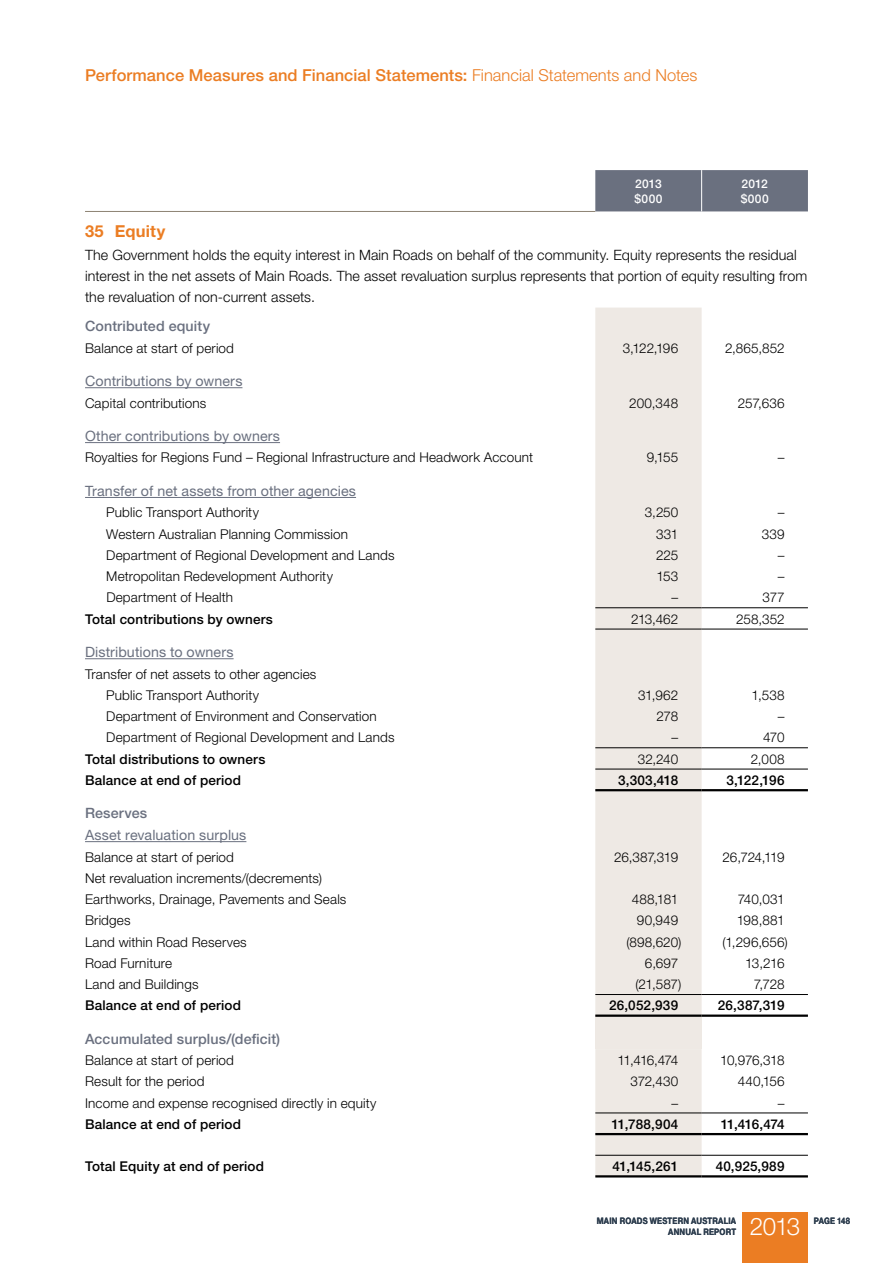
<style>
.page{position:relative;width:893px;height:1263px;background:#fff}
.page>*{position:absolute;margin:0;border:0;box-sizing:border-box;transform-origin:0 0}
.t1{font:300 24.15px "Helvetica Neue";color:#fff}
.t2{font:500 16.5px "Helvetica Neue";letter-spacing:.005em;color:#eb7d23}
.t3{font:700 16.5px "Helvetica Neue";color:#eb7d23}
.t4{font:300 14.25px/21px "Helvetica Neue";letter-spacing:.01em;color:#000}
.t5{font:14.25px "Helvetica Neue";letter-spacing:.005em;color:#6a707f}
.t6{font:500 14.25px "Helvetica Neue";letter-spacing:.01em;color:#6a707f}
.t7{font:300 13.5px/21.3px "Helvetica Neue";letter-spacing:.01em;color:#000}
.t8{font:500 13.5px "Helvetica Neue";letter-spacing:.01em;color:#000}
.t9{font:500 12px/15px "Helvetica Neue";letter-spacing:.02em;color:#fff}
.t10{font:700 9px "Helvetica Neue";letter-spacing:.03em;color:#2e3e4f;scale:.85 1}
.s1{font-weight:300}
</style>
<div class="page">
<div style="left:595px;top:170px;width:213px;height:41px;background:#6a707f"></div>
<div style="left:595px;top:308px;width:107px;height:867px;background:#eee9e4"></div>
<div style="left:595px;top:1016px;width:107px;height:33px;background:#eee9e4"></div>
<hr style="left:595px;top:789px;width:107px;height:2px;background:#000">
<hr style="left:702px;top:789px;width:106px;height:2px;background:#000">
<hr style="left:701px;top:170px;width:1px;height:41px;background:#fff">
<hr style="left:595px;top:769px;width:107px;height:1px;background:#000">
<hr style="left:702px;top:769px;width:106px;height:1px;background:#000">
<hr style="left:595px;top:1175px;width:107px;height:2px;background:#000">
<hr style="left:702px;top:1175px;width:106px;height:2px;background:#000">
<hr style="left:595px;top:607px;width:107px;height:1px;background:#000">
<hr style="left:702px;top:607px;width:106px;height:1px;background:#000">
<hr style="left:595px;top:747px;width:107px;height:1px;background:#000">
<hr style="left:702px;top:747px;width:106px;height:1px;background:#000">
<hr style="left:85px;top:211px;width:510px;height:1px;background:#8c8273">
<hr style="left:595px;top:1155px;width:107px;height:1px;background:#000">
<hr style="left:702px;top:1155px;width:106px;height:1px;background:#000">
<hr style="left:595px;top:1133px;width:107px;height:2px;background:#000">
<hr style="left:702px;top:1133px;width:106px;height:2px;background:#000">
<hr style="left:595px;top:1112px;width:107px;height:1px;background:#000">
<hr style="left:702px;top:1112px;width:106px;height:1px;background:#000">
<hr style="left:595px;top:629px;width:107px;height:1px;background:#000">
<hr style="left:702px;top:629px;width:106px;height:1px;background:#000">
<hr style="left:595px;top:1014px;width:107px;height:3px;background:#000">
<hr style="left:702px;top:1014px;width:106px;height:3px;background:#000">
<hr style="left:595px;top:994px;width:107px;height:1px;background:#000">
<hr style="left:702px;top:994px;width:106px;height:1px;background:#000">
<hr style="left:85px;top:387px;width:157px;height:1px;background:#6a707f">
<hr style="left:85px;top:442px;width:195px;height:1px;background:#6a707f">
<hr style="left:85px;top:497px;width:271px;height:1px;background:#6a707f">
<hr style="left:85px;top:658px;width:149px;height:1px;background:#6a707f">
<hr style="left:85px;top:841px;width:161px;height:1px;background:#6a707f">
<div style="left:742px;top:1212px;width:66px;height:51px;background:#eb7d23"></div>
<p class="t2" style="left:85px;top:65px;width:614px">Performance Measures and Financial Statements: <span class="s1">Financial Statements and Notes</span></p>
<p class="t9" style="left:635px;top:176px;width:29px">2013 $000</p>
<p class="t9" style="left:741px;top:176px;width:29px">2012 $000</p>
<p class="t3" style="left:85px;top:221px;width:82px">35 EQUITY</p>
<p class="t4" style="left:85px;top:244px;width:724px">The Government holds the equity interest in Main Roads on behalf of the community. Equity represents the residual interest in the net assets of Main Roads. The asset revaluation surplus represents that portion of equity resulting from the revaluation of non-current assets.</p>
<p class="t6" style="left:85px;top:318px;width:127px">Contributed equity</p>
<p class="t7" style="left:85px;top:337px;width:150px">Balance at start of period</p>
<p class="t7" style="left:623px;top:337px;width:57px">3,122,196</p>
<p class="t7" style="left:725px;top:337px;width:61px">2,865,852</p>
<p class="t5" style="left:85px;top:373px;width:159px">Contributions by owners</p>
<p class="t7" style="left:85px;top:392px;width:123px">Capital contributions</p>
<p class="t7" style="left:629px;top:392px;width:50px">200,348</p>
<p class="t7" style="left:738px;top:392px;width:48px">257,636</p>
<p class="t5" style="left:85px;top:428px;width:196px">Other contributions by owners</p>
<p class="t7" style="left:85px;top:447px;width:449px">Royalties for Regions Fund – Regional Infrastructure and Headwork Account</p>
<p class="t7" style="left:647px;top:447px;width:33px">9,155</p>
<p class="t7" style="left:778px;top:447px;width:8px">–</p>
<p class="t5" style="left:85px;top:482px;width:272px">Transfer of net assets from other agencies</p>
<p class="t7" style="left:106px;top:502px;width:154px">Public Transport Authority</p>
<p class="t7" style="left:645px;top:502px;width:35px">3,250</p>
<p class="t7" style="left:778px;top:502px;width:8px">–</p>
<p class="t7" style="left:106px;top:523px;width:243px">Western Australian Planning Commission</p>
<p class="t7" style="left:656px;top:523px;width:24px">331</p>
<p class="t7" style="left:762px;top:523px;width:24px">339</p>
<p class="t7" style="left:106px;top:544px;width:290px">Department of Regional Development and Lands</p>
<p class="t7" style="left:656px;top:544px;width:24px">225</p>
<p class="t7" style="left:778px;top:544px;width:8px">–</p>
<p class="t7" style="left:106px;top:565px;width:228px">Metropolitan Redevelopment Authority</p>
<p class="t7" style="left:656px;top:565px;width:23px">153</p>
<p class="t7" style="left:778px;top:565px;width:8px">–</p>
<p class="t7" style="left:106px;top:587px;width:128px">Department of Health</p>
<p class="t7" style="left:671px;top:587px;width:8px">–</p>
<p class="t7" style="left:762px;top:587px;width:24px">377</p>
<p class="t8" style="left:85px;top:611px;width:189px">Total contributions by owners</p>
<p class="t7" style="left:631px;top:608px;width:49px">213,462</p>
<p class="t7" style="left:736px;top:608px;width:50px">258,352</p>
<p class="t5" style="left:85px;top:644px;width:150px">Distributions to owners</p>
<p class="t7" style="left:106px;top:663px;width:212px;text-indent:-21px">Transfer of net assets to other agencies<br>Public Transport Authority</p>
<p class="t7" style="left:638px;top:684px;width:41px">31,962</p>
<p class="t7" style="left:752px;top:684px;width:34px">1,538</p>
<p class="t7" style="left:106px;top:705px;width:272px">Department of Environment and Conservation</p>
<p class="t7" style="left:656px;top:705px;width:23px">278</p>
<p class="t7" style="left:778px;top:705px;width:8px">–</p>
<p class="t7" style="left:106px;top:727px;width:290px">Department of Regional Development and Lands</p>
<p class="t7" style="left:671px;top:727px;width:8px">–</p>
<p class="t7" style="left:763px;top:727px;width:23px">470</p>
<p class="t8" style="left:85px;top:751px;width:182px">Total distributions to owners</p>
<p class="t7" style="left:638px;top:748px;width:42px">32,240</p>
<p class="t7" style="left:751px;top:748px;width:35px">2,008</p>
<p class="t8" style="left:85px;top:772px;width:157px">Balance at end of period</p>
<p class="t8" style="left:618px;top:772px;width:62px">3,303,418</p>
<p class="t8" style="left:726px;top:772px;width:60px">3,122,196</p>
<p class="t6" style="left:85px;top:805px;width:64px">Reserves</p>
<p class="t5" style="left:85px;top:827px;width:163px">Asset revaluation surplus</p>
<p class="t7" style="left:85px;top:846px;width:150px">Balance at start of period</p>
<p class="t7" style="left:614px;top:846px;width:66px">26,387,319</p>
<p class="t7" style="left:723px;top:846px;width:63px">26,724,119</p>
<p class="t7" style="left:85px;top:867px;width:263px">Net revaluation increments/(decrements)<br>Earthworks, Drainage, Pavements and Seals</p>
<p class="t7" style="left:632px;top:888px;width:48px">488,181</p>
<p class="t7" style="left:738px;top:888px;width:48px">740,031</p>
<p class="t7" style="left:85px;top:909px;width:47px">Bridges</p>
<p class="t7" style="left:637px;top:909px;width:43px">90,949</p>
<p class="t7" style="left:737px;top:909px;width:49px">198,881</p>
<p class="t7" style="left:85px;top:931px;width:163px">Land within Road Reserves</p>
<p class="t7" style="left:626px;top:931px;width:57px">(898,620)</p>
<p class="t7" style="left:723px;top:931px;width:67px">(1,296,656)</p>
<p class="t7" style="left:85px;top:952px;width:88px">Road Furniture</p>
<p class="t7" style="left:645px;top:952px;width:35px">6,697</p>
<p class="t7" style="left:745px;top:952px;width:41px">13,216</p>
<p class="t7" style="left:85px;top:973px;width:115px">Land and Buildings</p>
<p class="t7" style="left:635px;top:973px;width:48px">(21,587)</p>
<p class="t7" style="left:754px;top:973px;width:32px">7,728</p>
<p class="t8" style="left:85px;top:997px;width:157px">Balance at end of period</p>
<p class="t8" style="left:609px;top:997px;width:71px">26,052,939</p>
<p class="t8" style="left:718px;top:997px;width:68px">26,387,319</p>
<p class="t6" style="left:85px;top:1030px;width:197px">Accumulated surplus/(deficit)</p>
<p class="t7" style="left:85px;top:1049px;width:150px">Balance at start of period</p>
<p class="t7" style="left:617px;top:1049px;width:62px">11,416,474</p>
<p class="t7" style="left:720px;top:1049px;width:66px">10,976,318</p>
<p class="t7" style="left:85px;top:1070px;width:121px">Result for the period</p>
<p class="t7" style="left:630px;top:1070px;width:49px">372,430</p>
<p class="t7" style="left:738px;top:1070px;width:48px">440,156</p>
<p class="t7" style="left:85px;top:1092px;width:293px">Income and expense recognised directly in equity</p>
<p class="t7" style="left:671px;top:1092px;width:8px">–</p>
<p class="t7" style="left:778px;top:1092px;width:8px">–</p>
<p class="t8" style="left:85px;top:1116px;width:157px">Balance at end of period</p>
<p class="t8" style="left:611px;top:1116px;width:68px">11,788,904</p>
<p class="t8" style="left:721px;top:1116px;width:65px">11,416,474</p>
<p class="t8" style="left:85px;top:1158px;width:181px">Total Equity at end of period</p>
<p class="t8" style="left:613px;top:1158px;width:67px">41,145,261</p>
<p class="t8" style="left:716px;top:1158px;width:70px">40,925,989</p>
<p class="t10" style="left:597px;top:1215px;width:165px">MAIN ROADS WESTERN AUSTRALIA</p>
<p class="t10" style="left:814px;top:1215px;width:44px">PAGE 148</p>
<p class="t10" style="left:668px;top:1226px;width:81px">ANNUAL REPORT</p>
<h1 class="t1" style="left:750px;top:1212px;width:52px">2013</h1>
</div>
